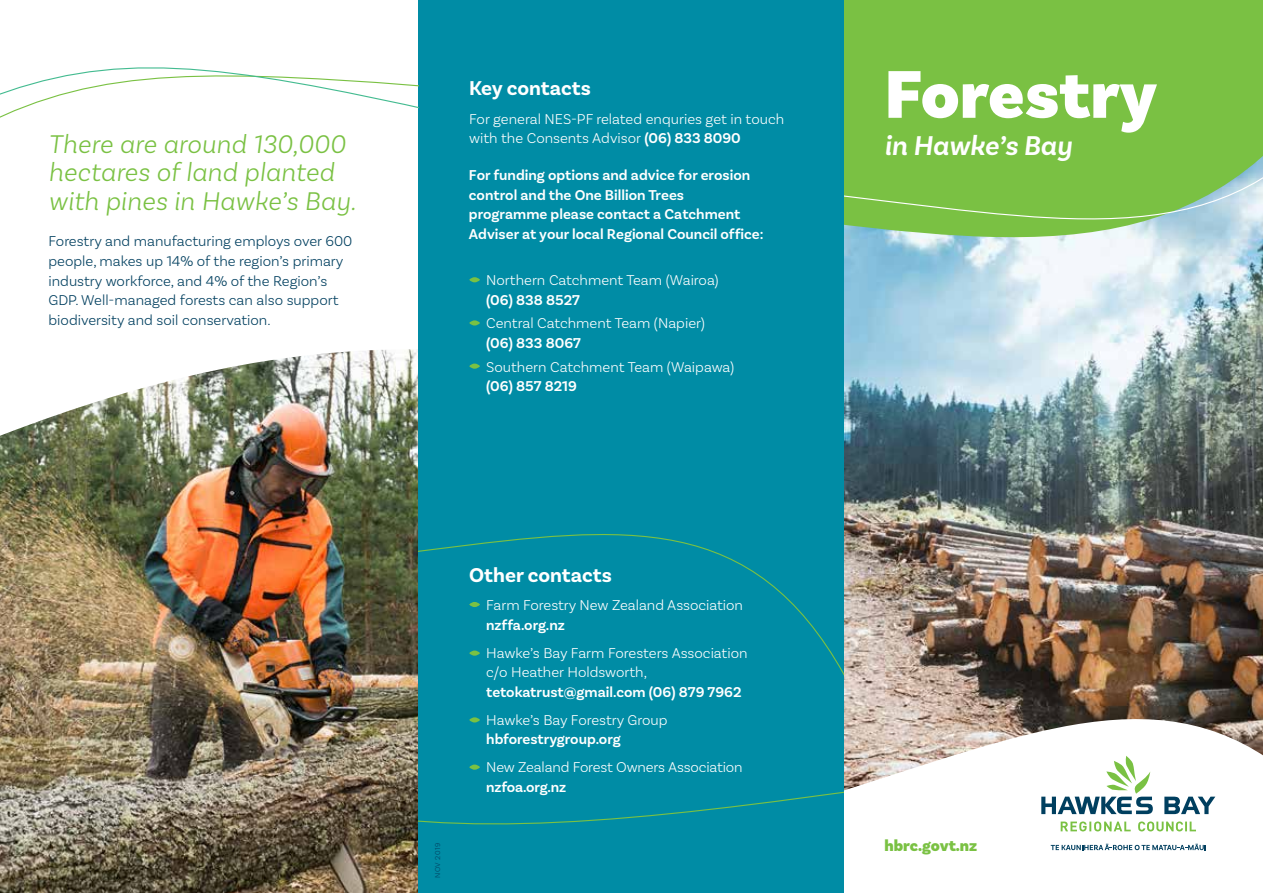
<style>
.page{position:relative;width:1263px;height:893px;background:#fff}
.page>*{position:absolute;margin:0;border:0;box-sizing:border-box;transform-origin:0 0}
.t1{font:900 70.8px "Basic Sans";color:#fff}
.t2{font:italic 600 28.5px "Basic Sans";color:#fff}
.t3{font:italic 300 27px/28.5px "Basic Sans";letter-spacing:.01em;color:#7ac143}
.t4{font:700 21px "Basic Sans";color:#fff}
.t5{font:900 16.5px "Basic Sans";color:#7ac143}
.t6{font:300 15px/19.5px "Basic Sans";color:#fff}
.t7{font:600 15px/19.5px "Basic Sans";color:#fff}
.t8{font:300 15px/19.5px "Basic Sans";color:#003f5f}
.t9{font:300 7.5px "Basic Sans";letter-spacing:.05em;color:#003f5f}
.s1{font-weight:600}
</style>
<div class="page">
<img style="left:0;top:349px;width:418px;height:544px">
<div style="left:418px;top:0;width:439px;height:893px;background:#008ca5"></div>
<svg style="left:418px;top:526px;width:427px;height:304px"></svg>
<svg style="left:0;top:67px;width:418px;height:51px"></svg>
<img style="left:845px;top:258px;width:418px;height:388px">
<svg style="left:845px;top:0;width:418px;height:258px;background:#83c558"></svg>
<svg style="left:845px;top:137px;width:418px;height:101px;background:#85c55e"></svg>
<div style="left:469px;top:277px;width:11px;height:5px;background:#7ac143;border-radius:50%"></div>
<svg style="left:469px;top:320px;width:11px;height:6px"></svg>
<div style="left:469px;top:364px;width:11px;height:5px;background:#7ac143;border-radius:50%"></div>
<div style="left:469px;top:602px;width:11px;height:5px;background:#7ac143;border-radius:50%"></div>
<svg style="left:469px;top:650px;width:11px;height:6px"></svg>
<div style="left:469px;top:717px;width:11px;height:5px;background:#7ac143;border-radius:50%"></div>
<div style="left:469px;top:765px;width:11px;height:5px;background:#7ac143;border-radius:50%"></div>
<svg style="left:845px;top:646px;width:418px;height:247px"></svg>
<svg style="left:1164px;top:797px;width:51px;height:17px"></svg>
<svg style="left:1041px;top:756px;width:112px;height:58px"></svg>
<svg style="left:1061px;top:821px;width:135px;height:10px"></svg>
<svg style="left:1051px;top:844px;width:155px;height:6px"></svg>
<h3 class="t3" style="left:49px;top:129px;width:309px">There are around 130,000 hectares of land planted with pines in Hawke’s Bay.</h3>
<p class="t8" style="left:49px;top:232px;width:305px">Forestry and manufacturing employs over 600 people, makes up 14% of the region’s primary industry workforce, and 4% of the Region’s GDP. Well-managed forests can also support biodiversity and soil conservation.</p>
<h3 class="t4" style="left:469px;top:76px;width:123px">Key contacts</h3>
<p class="t6" style="left:469px;top:109px;width:316px">For general NES-PF related enquries get in touch with the Consents Advisor <span class="s1">(06) 833 8090</span></p>
<p class="t7" style="left:469px;top:165px;width:296px">For funding options and advice for erosion control and the One Billion Trees programme please contact a Catchment Adviser at your local Regional Council office:</p>
<p class="t6" style="left:486px;top:270px;width:234px">Northern Catchment Team (Wairoa)</p>
<p class="t7" style="left:486px;top:290px;width:95px">(06) 838 8527</p>
<p class="t6" style="left:486px;top:313px;width:220px">Central Catchment Team (Napier)</p>
<p class="t7" style="left:486px;top:333px;width:96px">(06) 833 8067</p>
<p class="t6" style="left:486px;top:357px;width:249px">Southern Catchment Team (Waipawa)</p>
<p class="t7" style="left:486px;top:376px;width:92px">(06) 857 8219</p>
<p class="t9" style="left:433px;top:878px;width:36px;rotate:-90deg">NOV 2019</p>
<h3 class="t4" style="left:469px;top:563px;width:144px">Other contacts</h3>
<p class="t6" style="left:486px;top:595px;width:258px">Farm Forestry New Zealand Association</p>
<p class="t7" style="left:486px;top:615px;width:80px">nzffa.org.nz</p>
<p class="t6" style="left:486px;top:643px;width:263px">Hawke’s Bay Farm Foresters Association c/o Heather Holdsworth,</p>
<p class="t7" style="left:486px;top:682px;width:257px">tetokatrust@gmail.com (06) 879 7962</p>
<p class="t6" style="left:486px;top:710px;width:183px">Hawke’s Bay Forestry Group</p>
<p class="t7" style="left:486px;top:730px;width:136px">hbforestrygroup.org</p>
<p class="t6" style="left:486px;top:757px;width:258px">New Zealand Forest Owners Association</p>
<p class="t7" style="left:486px;top:777px;width:81px">nzfoa.org.nz</p>
<h1 class="t1" style="left:884px;top:51px;width:274px">Forestry</h1>
<h2 class="t2" style="left:884px;top:128px;width:189px">in Hawke’s Bay</h2>
<p class="t5" style="left:884px;top:835px;width:94px">hbrc.govt.nz</p>
</div>
